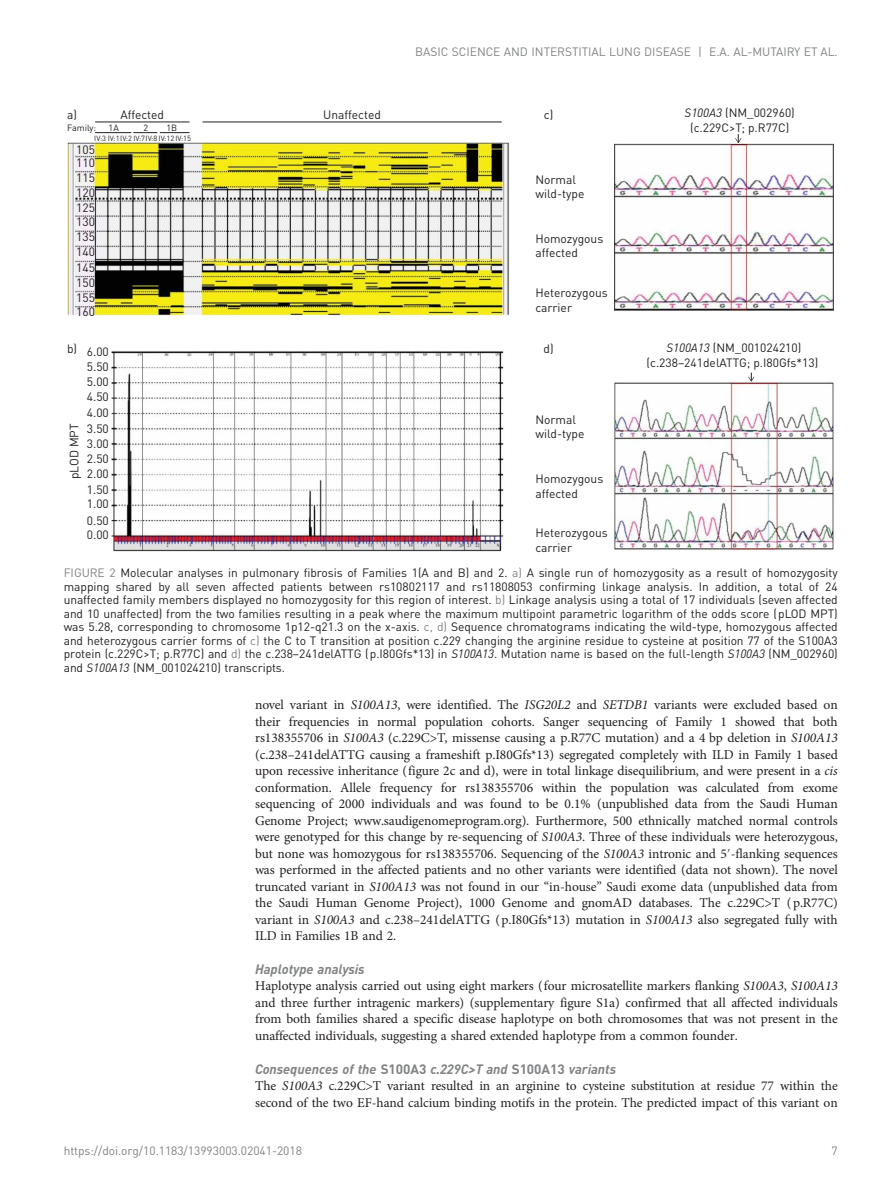
<style>
.page{position:relative;width:893px;height:1191px;background:#fff}
.page>*{position:absolute;margin:0;border:0;box-sizing:border-box;transform-origin:0 0}
.t1{font:13.5px/16.5px "Adv OT1 ef 757 c 0";color:#231f20;text-align:justify}
.t2{font:13.5px "Adv OT60341 d 4 e.B";color:#808284}
.t3{font:12px/13.5px "Adv OT1 c 339561";color:#231f20;text-align:justify}
.t4{font:12px/14.7px "DIN Pro";color:#231f20}
.t5{font:12px "Adv OT1 c 339561";color:#808284}
.t6{font:9px "DIN Pro";color:#231f20}
.t7{font:7.5px "DIN Pro";color:#231f20}
.s1{font-style:italic}
.s2{color:#808284}
.s3{font-style:inherit}
.s4{font-family:"Adv OT24 d 7 ec 87"}
.s5{font-family:"Adv OT7 d 6 df 7 ab.I"}
.s6{font-family:"Adv OT8608 a 8 d 1"}
.s7{font-family:"Adv OT47 d 13 e 92.B"}
</style>
<div class="page">
<img style="left:67px;top:143px;width:442px;height:172px">
<img style="left:111px;top:351px;width:393px;height:201px">
<img style="left:613px;top:381px;width:221px;height:169px">
<img style="left:614px;top:143px;width:220px;height:168px">
<hr style="left:95px;top:122px;width:95px;height:1px;background:#231f20">
<hr style="left:202px;top:122px;width:300px;height:1px;background:#231f20">
<hr style="left:95px;top:132px;width:36px;height:1px;background:#231f20">
<svg style="left:133px;top:132px;width:24px;height:1px"></svg>
<hr style="left:160px;top:132px;width:30px;height:1px;background:#231f20">
<svg style="left:748px;top:373px;width:6px;height:8px"></svg>
<svg style="left:735px;top:134px;width:6px;height:9px"></svg>
<p class="t4" style="left:67px;top:109px;width:11px">a)</p>
<p class="t4" style="left:120px;top:109px;width:45px">Affected</p>
<p class="t4" style="left:323px;top:109px;width:59px">Unaffected</p>
<p class="t6" style="left:67px;top:124px;width:30px">Family:</p>
<p class="t6" style="left:109px;top:124px;width:12px">1A</p>
<p class="t6" style="left:143px;top:124px;width:6px">2</p>
<p class="t6" style="left:167px;top:124px;width:12px">1B</p>
<p class="t7" style="left:94px;top:136px;width:98px">IV:3 IV:1IV:2 IV:7IV:8 IV:12 IV:15</p>
<p class="t4" style="left:76px;top:144px;width:20px;text-align:justify">105<br>110<br>115<br>120<br>125<br>130<br>135<br>140<br>145<br>150<br>155<br>160</p>
<p class="t4" style="left:87px;top:346px;width:24px;line-height:15.3px;text-align:justify">6.00<br>5.50<br>5.00<br>4.50<br>4.00<br>3.50<br>3.00<br>2.50<br>2.00<br>1.50</p>
<p class="t4" style="left:87px;top:497px;width:24px;line-height:16.4px">1.00<br>0.50</p>
<p class="t4" style="left:87px;top:528px;width:24px">0.00</p>
<p class="t4" style="left:67px;top:343px;width:12px">b)</p>
<p class="t4" style="left:68px;top:479px;width:57px;rotate:-90deg">pLOD MPT</p>
<p class="t5" style="left:415px;top:48px;width:424px">BASIC SCIENCE AND INTERSTITIAL LUNG DISEASE | E.A. AL-MUTAIRY ET AL.</p>
<p class="t4" style="left:544px;top:109px;width:11px">c)</p>
<p class="t4" style="left:535px;top:174px;width:51px">Normal wild-type</p>
<p class="t4" style="left:535px;top:233px;width:69px">Homozygous affected</p>
<p class="t4" style="left:535px;top:287px;width:74px">Heterozygous carrier</p>
<p class="t4" style="left:543px;top:343px;width:12px">d)</p>
<p class="t4" style="left:535px;top:414px;width:51px">Normal wild-type</p>
<p class="t4" style="left:535px;top:473px;width:69px">Homozygous affected</p>
<p class="t4" style="left:535px;top:527px;width:74px">Heterozygous carrier</p>
<p class="t4" style="left:685px;top:107px;width:112px;text-align:center"><span class="s1">S100A3</span> (NM_002960) (c.229C&gt;T; p.R77C)</p>
<p class="t4" style="left:647px;top:342px;width:173px;text-align:center"><span class="s1">S100A13</span> (NM_001024210) (c.238–241delATTG; p.I80Gfs*13)</p>
<p class="t3" style="left:64px;top:567px;width:775px"><span class="s2">FIGURE 2</span> Molecular analyses in pulmonary fibrosis of Families 1(A and B) and 2. <span class="s2">a)</span> A single run of homozygosity as a result of homozygosity mapping shared by all seven affected patients between rs10802117 and rs11808053 confirming linkage analysis. In addition, a total of 24 unaffected family members displayed no homozygosity for this region of interest. <span class="s2">b)</span> Linkage analysis using a total of 17 individuals (seven affected and 10 unaffected) from the two families resulting in a peak where the maximum multipoint parametric logarithm of the odds score (pLOD MPT) was 5.28, corresponding to chromosome 1p12-q21.3 on the x-axis. <span class="s2">c, d)</span> Sequence chromatograms indicating the wild-type, homozygous affected and heterozygous carrier forms of <span class="s2">c)</span> the C to T transition at position c.229 changing the arginine residue to cysteine at position 77 of the S100A3 protein (c.229C&gt;T; p.R77C) and <span class="s2">d)</span> the c.238<span class="s3">–</span>241delATTG (p.I80Gfs*13) in <span class="s4">S100A13</span>. Mutation name is based on the full-length <span class="s4">S100A3</span> (NM_002960) and <span class="s4">S100A13</span> (NM_001024210) transcripts.</p>
<p class="t1" style="left:255px;top:697px;width:584px">novel variant in <span class="s5">S100A13</span>, were identified. The <span class="s5">ISG20L2</span> and <span class="s5">SETDB1</span> variants were excluded based on their frequencies in normal population cohorts. Sanger sequencing of Family 1 showed that both rs138355706 in <span class="s5">S100A3</span> (c.229C&gt;T, missense causing a p.R77C mutation) and a 4 bp deletion in <span class="s5">S100A13 </span>(c.238<span class="s3">–</span>241delATTG causing a frameshift p.I80Gfs*13) segregated completely with ILD in Family 1 based upon recessive inheritance (figure 2c and d), were in total linkage disequilibrium, and were present in a <span class="s5">cis </span>conformation. Allele frequency for rs138355706 within the population was calculated from exome sequencing of 2000 individuals and was found to be 0.1% (unpublished data from the Saudi Human Genome Project; www.saudigenomeprogram.org). Furthermore, 500 ethnically matched normal controls were genotyped for this change by re-sequencing of <span class="s5">S100A3</span>. Three of these individuals were heterozygous, but none was homozygous for rs138355706. Sequencing of the <span class="s5">S100A3</span> intronic and 5<span class="s6">′</span>-flanking sequences was performed in the affected patients and no other variants were identified (data not shown). The novel truncated variant in <span class="s5">S100A13</span> was not found in our <span class="s3">“</span>in-house<span class="s3">”</span> Saudi exome data (unpublished data from the Saudi Human Genome Project), 1000 Genome and gnomAD databases. The c.229C&gt;T (p.R77C) variant in <span class="s5">S100A3</span> and c.238<span class="s3">–</span>241delATTG (p.I80Gfs*13) mutation in <span class="s5">S100A13</span> also segregated fully with ILD in Families 1B and 2.</p>
<p class="t2" style="left:255px;top:964px;width:111px">Haplotype analysis</p>
<p class="t1" style="left:255px;top:979px;width:584px">Haplotype analysis carried out using eight markers (four microsatellite markers flanking <span class="s5">S100A3</span>, <span class="s5">S100A13 </span>and three further intragenic markers) (supplementary figure S1a) confirmed that all affected individuals from both families shared a specific disease haplotype on both chromosomes that was not present in the unaffected individuals, suggesting a shared extended haplotype from a common founder.</p>
<p class="t2" style="left:255px;top:1064px;width:362px">Consequences of the <span class="s7">S100A3</span> c.229C&gt;T and <span class="s7">S100A13</span> variants</p>
<p class="t1" style="left:255px;top:1078px;width:584px">The <span class="s5">S100A3</span> c.229C&gt;T variant resulted in an arginine to cysteine substitution at residue 77 within the second of the two EF-hand calcium binding motifs in the protein. The predicted impact of this variant on</p>
<p class="t5" style="left:64px;top:1146px;width:240px">https://doi.org/10.1183/13993003.02041-2018</p>
<p class="t5" style="left:831px;top:1146px;width:8px">7</p>
</div>
